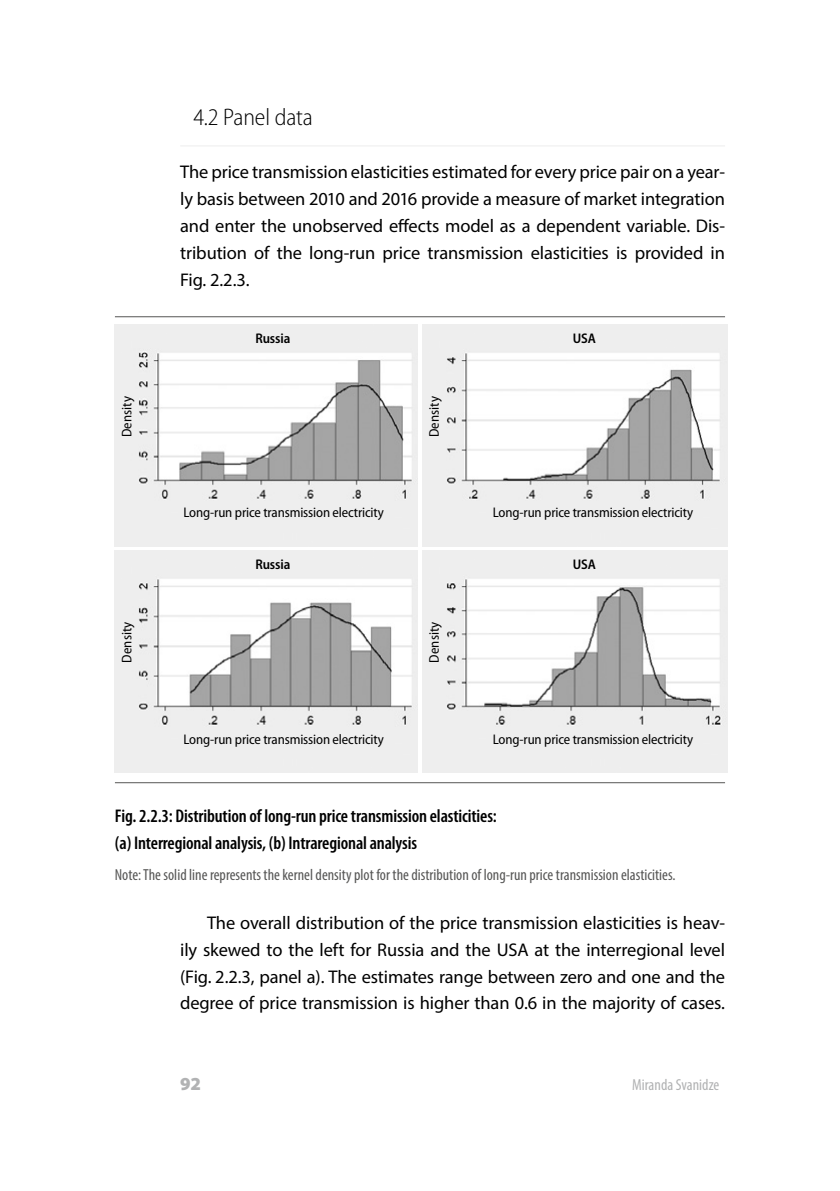
<style>
.page{position:relative;width:840px;height:1191px;background:#fff}
.page>*{position:absolute;margin:0;border:0;box-sizing:border-box;transform-origin:0 0}
.Large_12_16_Lw-5_Eli{font:300 semi-condensed 24px "Myriad Pro";letter-spacing:-.005em;color:#000}
.Base_9_2_13_4_Lw-7{font:18.4px/26.8px "Myriad Pro Regular 3";letter-spacing:-.005em;color:#000;text-align:justify}
.Base_9_2_13_4_Lw-7_E{font:18.4px/26.8px "Myriad Pro Regular 3";letter-spacing:-.005em;color:#000;text-align:justify}
.Base_SemibCond_u2_36{font:600 condensed 18.4px/26.8px "Myriad Pro";letter-spacing:-.005em;color:#000}
.t1{font:900 18.4px "Myriad Pro";color:#b1b2b3}
._8_8_93_K80__BU_Sour{font:condensed 16px "Myriad Pro";color:#565655}
.t2{font:16px "Myriad Pro Cond 3";color:#b1b2b3}
.Myriad_SemiCond_7_9p{font:14px "Myriad Pro Semi Cn 2";letter-spacing:-.01em;color:#000}
.Myriad_SemiCond_7_9p-2{font:600 semi-condensed 14px "Myriad Pro";letter-spacing:-.01em;color:#000}
</style>
<div class="page">
<hr style="left:180px;top:145px;width:544px;height:2px;background:#f4f4f4">
<hr style="left:115px;top:316px;width:609px;height:1px;background:#565655">
<hr style="left:115px;top:782px;width:609px;height:1px;background:#565655">
<svg style="left:115px;top:546px;width:95px;height:1px"></svg>
<svg style="left:628px;top:546px;width:96px;height:1px"></svg>
<img style="left:115px;top:324px;width:303px;height:222px">
<img style="left:422px;top:324px;width:304px;height:222px">
<img style="left:115px;top:550px;width:95px;height:222px">
<img style="left:628px;top:550px;width:98px;height:222px">
<img style="left:210px;top:387px;width:418px;height:397px">
<p class="Large_12_16_Lw-5_Eli" style="left:193px;top:104px;width:121px">4.2 Panel data</p>
<p class="Base_9_2_13_4_Lw-7" style="left:180px;top:158px;width:546px">The price transmission elasticities estimated for every price pair on a year&shy;ly basis between 2010 and 2016 provide a measure of market integration and enter the unobserved effects model as a dependent variable. Dis&shy;tribution of the long-run price transmission elasticities is provided in Fig. 2.2.3.</p>
<p class="Myriad_SemiCond_7_9p-2" style="left:255px;top:329px;width:36px">Russia</p>
<p class="Myriad_SemiCond_7_9p-2" style="left:572px;top:329px;width:25px">USA</p>
<p class="Myriad_SemiCond_7_9p" style="left:119px;top:437px;width:43px;rotate:-90deg">Density</p>
<p class="Myriad_SemiCond_7_9p" style="left:426px;top:437px;width:43px;rotate:-90deg">Density</p>
<p class="Myriad_SemiCond_7_9p" style="left:183px;top:505px;width:202px">Long-run price transmission electricity</p>
<p class="Myriad_SemiCond_7_9p" style="left:492px;top:505px;width:202px">Long-run price transmission electricity</p>
<p class="Myriad_SemiCond_7_9p-2" style="left:255px;top:555px;width:36px">Russia</p>
<p class="Myriad_SemiCond_7_9p-2" style="left:572px;top:555px;width:25px">USA</p>
<p class="Myriad_SemiCond_7_9p" style="left:119px;top:662px;width:43px;rotate:-90deg">Density</p>
<p class="Myriad_SemiCond_7_9p" style="left:426px;top:662px;width:43px;rotate:-90deg">Density</p>
<p class="Myriad_SemiCond_7_9p" style="left:183px;top:731px;width:202px">Long-run price transmission electricity</p>
<p class="Myriad_SemiCond_7_9p" style="left:492px;top:731px;width:202px">Long-run price transmission electricity</p>
<p class="Base_SemibCond_u2_36" style="left:115px;top:802px;width:383px">Fig. 2.2.3: Distribution of long-run price transmission elasticities: (a) Interregional analysis, (b) Intraregional analysis</p>
<p class="_8_8_93_K80__BU_Sour" style="left:115px;top:864px;width:562px">Note: The solid line represents the kernel density plot for the distribution of long-run price transmission elasticities.</p>
<p class="Base_9_2_13_4_Lw-7_E" style="left:180px;top:909px;width:546px;text-indent:27px">The overall distribution of the price transmission elasticities is heav&shy;ily skewed to the left for Russia and the USA at the interregional level (Fig. 2.2.3, panel a). The estimates range between zero and one and the degree of price transmission is higher than 0.6 in the majority of cases.</p>
<p class="t1" style="left:180px;top:1071px;width:22px">92</p>
<p class="t2" style="left:631px;top:1074px;width:89px">Miranda Svanidze</p>
</div>
